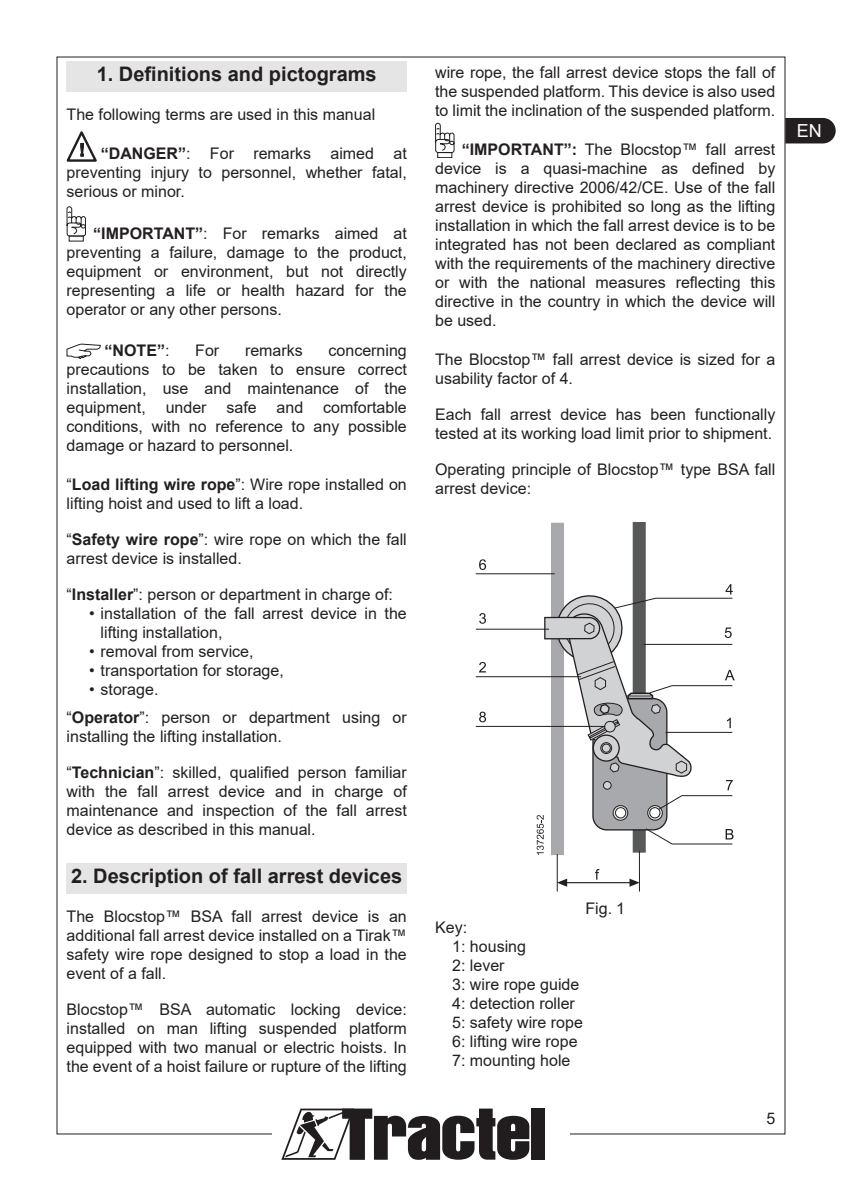
<style>
.page{position:relative;width:842px;height:1191px;background:#fff}
.page>*{position:absolute;margin:0;border:0;box-sizing:border-box;transform-origin:0 0}
.t1{font:700 20px "Arial";color:#231f20}
.t2{font:18px "Arial";color:#fff}
.Txt_espacé{font:16px/19px "Arial";color:#231f20}
.Txt_remarque{font:16px/19px "Arial";color:#231f20;text-align:justify}
.Txt_base{font:16px "Arial";color:#231f20}
.Txt_remarque-2{font:700 16px "Arial";color:#231f20}
.s1{font-weight:700}
.s2{font-weight:400}
</style>
<div class="page">
<div style="left:531px;top:1108px;width:14px;height:51px;background:#211d1e"></div>
<svg style="left:281px;top:1108px;width:248px;height:52px"></svg>
<svg style="left:785px;top:118px;width:51px;height:25px"></svg>
<div style="left:67px;top:61px;width:340px;height:30px;background:#e5e5e5"></div>
<div style="left:67px;top:863px;width:340px;height:30px;background:#e5e5e5"></div>
<svg style="left:67px;top:131px;width:30px;height:31px"></svg>
<svg style="left:67px;top:206px;width:19px;height:31px"></svg>
<div style="left:69px;top:236px;width:15px;height:5px;border:1px solid #231f20"></div>
<svg style="left:67px;top:344px;width:34px;height:15px"></svg>
<svg style="left:435px;top:123px;width:19px;height:30px"></svg>
<div style="left:437px;top:152px;width:15px;height:6px;border:1px solid #231f20"></div>
<div style="left:551px;top:523px;width:13px;height:332px;background:#a8a9ad"></div>
<div style="left:633px;top:522px;width:13px;height:330px;background:#57585a"></div>
<svg style="left:479px;top:559px;width:7px;height:11px"></svg>
<svg style="left:595px;top:869px;width:4px;height:10px"></svg>
<svg style="left:537px;top:844px;width:7px;height:11px"></svg>
<hr style="left:639px;top:850px;width:1px;height:41px;background:#231f20">
<hr style="left:557px;top:854px;width:1px;height:37px;background:#231f20">
<hr style="left:566px;top:882px;width:64px;height:1px;background:#231f20">
<svg style="left:557px;top:878px;width:10px;height:8px"></svg>
<svg style="left:629px;top:878px;width:10px;height:8px"></svg>
<svg style="left:476px;top:573px;width:257px;height:271px"></svg>
<p class="t1" style="left:97px;top:61px;width:282px">1. Definitions and pictograms</p>
<p class="Txt_espacé" style="left:67px;top:105px;width:310px">The following terms are used in this manual</p>
<p class="Txt_remarque" style="left:67px;top:144px;width:342px;text-indent:34px"><span class="s1">“DANGER”</span>: For remarks aimed at preventing injury to personnel, whether fatal, serious or minor.</p>
<p class="Txt_remarque" style="left:67px;top:223px;width:342px;text-indent:27px"><span class="s1">“IMPORTANT”</span>: For remarks aimed at preventing a failure, damage to the product, equipment or environment, but not directly representing a life or health hazard for the operator or any other persons.</p>
<p class="Txt_remarque-2" style="left:105px;top:340px;width:66px">“NOTE”<span class="s2">:</span></p>
<p class="Txt_remarque" style="left:195px;top:341px;width:25px">For</p>
<p class="Txt_remarque" style="left:245px;top:341px;width:59px">remarks</p>
<p class="Txt_remarque" style="left:67px;top:341px;width:342px;text-indent:262px">concerning precautions to be taken to ensure correct installation, use and maintenance of the equipment, under safe and comfortable conditions, with no reference to any possible damage or hazard to personnel.</p>
<p class="Txt_espacé" style="left:67px;top:475px;width:342px">“<span class="s1">Load lifting wire rope</span>”: Wire rope installed on lifting hoist and used to lift a load.</p>
<p class="Txt_espacé" style="left:67px;top:530px;width:342px">“<span class="s1">Safety wire rope</span>”: wire rope on which the fall arrest device is installed.</p>
<p class="Txt_espacé" style="left:67px;top:585px;width:328px">“<span class="s1">Installer</span>”: person or department in charge of:</p>
<p class="Txt_remarque" style="left:101px;top:604px;width:308px;text-indent:-11px">• installation of the fall arrest device in the lifting installation,</p>
<p class="Txt_remarque" style="left:89px;top:642px;width:166px">• removal from service,</p>
<p class="Txt_remarque" style="left:89px;top:661px;width:196px">• transportation for storage,</p>
<p class="Txt_remarque" style="left:89px;top:680px;width:71px">• storage.</p>
<p class="Txt_espacé" style="left:67px;top:707px;width:342px">“<span class="s1">Operator</span>”: person or department using or installing the lifting installation.</p>
<p class="Txt_espacé" style="left:67px;top:762px;width:342px;text-align:justify">“<span class="s1">Technician</span>”: skilled, qualified person familiar with the fall arrest device and in charge of maintenance and inspection of the fall arrest device as described in this manual.</p>
<p class="t1" style="left:71px;top:863px;width:333px">2. Description of fall arrest devices</p>
<p class="Txt_espacé" style="left:67px;top:907px;width:342px;text-align:justify">The Blocstop™ BSA fall arrest device is an additional fall arrest device installed on a Tirak™ safety wire rope designed to stop a load in the event of a fall.</p>
<p class="Txt_espacé" style="left:67px;top:1000px;width:342px;text-align:justify">Blocstop™ BSA automatic locking device: installed on man lifting suspended platform equipped with two manual or electric hoists. In the event of a hoist failure or rupture of the lifting</p>
<p class="Txt_espacé" style="left:435px;top:63px;width:342px;text-align:justify">wire rope, the fall arrest device stops the fall of the suspended platform. This device is also used to limit the inclination of the suspended platform.</p>
<p class="Txt_remarque" style="left:435px;top:140px;width:342px;text-indent:27px"><span class="s1">“IMPORTANT”:</span> The Blocstop™ fall arrest device is a quasi-machine as defined by machinery directive 2006/42/CE. Use of the fall arrest device is prohibited so long as the lifting installation in which the fall arrest device is to be integrated has not been declared as compliant with the requirements of the machinery directive or with the national measures reflecting this directive in the country in which the device will be used.</p>
<p class="Txt_espacé" style="left:435px;top:350px;width:342px">The Blocstop™ fall arrest device is sized for a usability factor of 4.</p>
<p class="Txt_espacé" style="left:435px;top:405px;width:342px">Each fall arrest device has been functionally tested at its working load limit prior to shipment.</p>
<p class="Txt_espacé" style="left:435px;top:460px;width:342px">Operating principle of Blocstop™ type BSA fall arrest device:</p>
<p class="t2" style="left:797px;top:119px;width:27px">EN</p>
<p class="Txt_base" style="left:585px;top:897px;width:41px">Fig. 1</p>
<p class="Txt_base" style="left:435px;top:916px;width:34px">Key:</p>
<p class="Txt_base" style="left:452px;top:935px;width:75px">1: housing</p>
<p class="Txt_base" style="left:452px;top:954px;width:54px">2: lever</p>
<p class="Txt_base" style="left:452px;top:973px;width:129px">3: wire rope guide</p>
<p class="Txt_base" style="left:452px;top:992px;width:124px">4: detection roller</p>
<p class="Txt_base" style="left:452px;top:1011px;width:132px">5: safety wire rope</p>
<p class="Txt_base" style="left:452px;top:1030px;width:127px">6: lifting wire rope</p>
<p class="Txt_base" style="left:452px;top:1049px;width:120px">7: mounting hole</p>
<p class="Txt_remarque" style="left:766px;top:1108px;width:10px">5</p>
</div>
